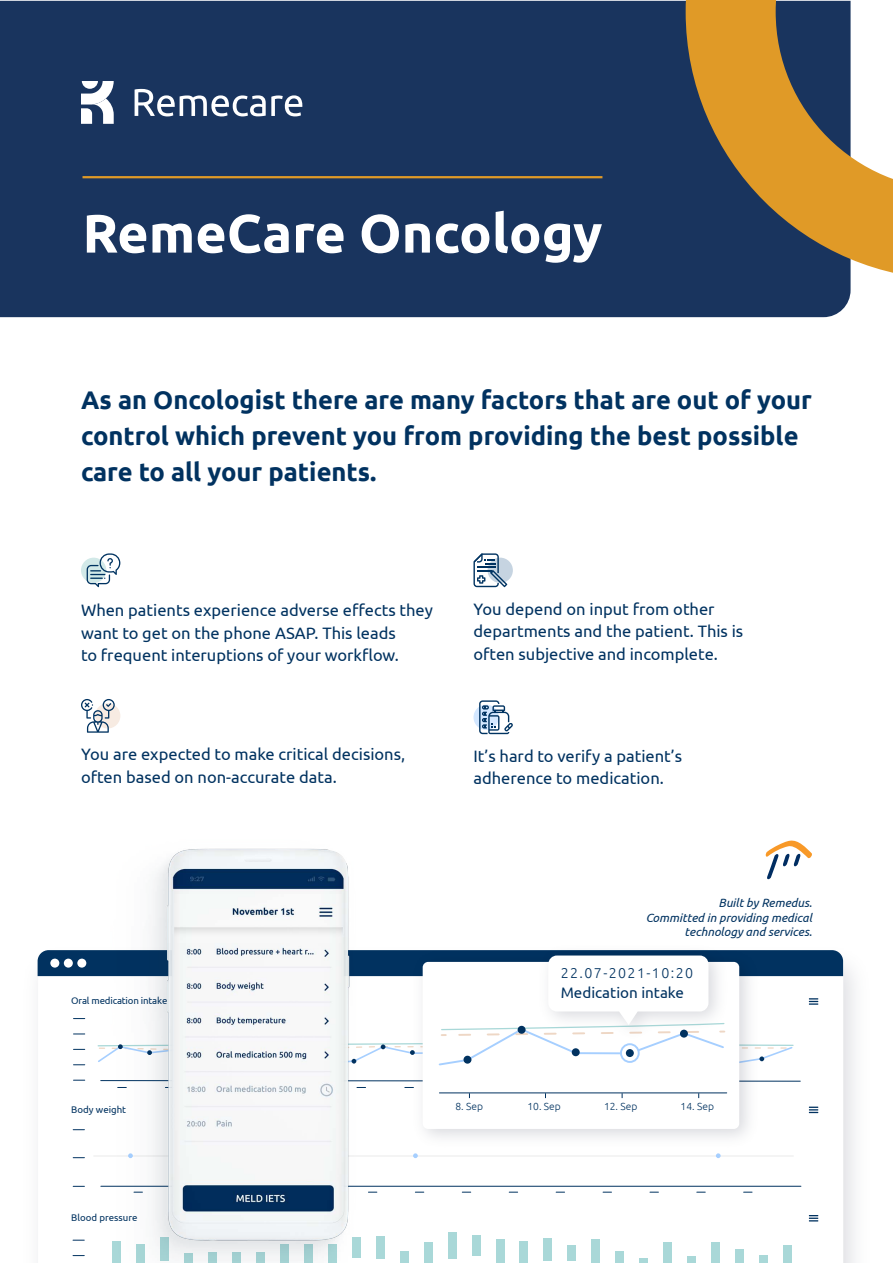
<style>
.page{position:relative;width:893px;height:1263px;background:#fff}
.page>*{position:absolute;margin:0;border:0;box-sizing:border-box;transform-origin:0 0}
.t1{font:700 54px "Ubuntu";color:#fff}
.t2{font:700 25.5px/36px "Ubuntu";color:#013260}
.t3{font:16.5px/22.5px "Ubuntu";color:#013260}
.t4{font:15.15px "Ubuntu";color:#013260}
.t5{font:300 14.25px "Ubuntu";letter-spacing:.1em;color:#013260}
.t6{font:italic 12px/14.4px "Ubuntu";color:#013260;text-align:right}
.t7{font:300 10.2px "Ubuntu";color:#013260}
.t8{font:9.6px "Ubuntu";color:#013260}
</style>
<div class="page">
<svg style="left:81px;top:558px;width:25px;height:25px"></svg>
<svg style="left:87px;top:553px;width:33px;height:34px"></svg>
<div style="left:95px;top:703px;width:25px;height:25px;background:#f7ebe2;border-radius:50%"></div>
<svg style="left:81px;top:699px;width:34px;height:34px"></svg>
<div style="left:488px;top:558px;width:25px;height:25px;background:#c6d4e1;border-radius:50%"></div>
<svg style="left:473px;top:553px;width:34px;height:34px"></svg>
<div style="left:473px;top:705px;width:26px;height:25px;background:#d3e7ff;border-radius:50%"></div>
<svg style="left:479px;top:700px;width:34px;height:34px"></svg>
<div style="left:0;top:1px;width:850px;height:316px;background:#19345e"></div>
<svg style="left:135px;top:89px;width:167px;height:27px"></svg>
<svg style="left:81px;top:81px;width:33px;height:43px"></svg>
<hr style="left:82px;top:176px;width:520px;height:2px;background:#e09a27">
<svg style="left:686px;top:0;width:207px;height:280px;background:#947e5a"></svg>
<svg style="left:73px;top:1080px;width:12px;height:1px"></svg>
<div style="left:352px;top:1236px;width:9px;height:21px;background:#a9d8d8"></div>
<div style="left:376px;top:1236px;width:9px;height:23px;background:#a9d8d8"></div>
<div style="left:400px;top:1251px;width:9px;height:12px;background:#a9d8d8"></div>
<div style="left:424px;top:1242px;width:9px;height:21px;background:#a9d8d8"></div>
<div style="left:448px;top:1232px;width:9px;height:27px;background:#a9d8d8"></div>
<div style="left:472px;top:1235px;width:9px;height:21px;background:#a9d8d8"></div>
<div style="left:496px;top:1239px;width:8px;height:24px;background:#a9d8d8"></div>
<div style="left:519px;top:1241px;width:9px;height:22px;background:#a9d8d8"></div>
<div style="left:543px;top:1238px;width:9px;height:23px;background:#a9d8d8"></div>
<div style="left:567px;top:1245px;width:9px;height:15px;background:#a9d8d8"></div>
<div style="left:591px;top:1239px;width:9px;height:24px;background:#a9d8d8"></div>
<div style="left:615px;top:1251px;width:9px;height:12px;background:#a9d8d8"></div>
<div style="left:639px;top:1258px;width:9px;height:5px;background:#a9d8d8"></div>
<div style="left:663px;top:1242px;width:9px;height:21px;background:#a9d8d8"></div>
<div style="left:711px;top:1242px;width:9px;height:21px;background:#a9d8d8"></div>
<div style="left:735px;top:1249px;width:9px;height:14px;background:#a9d8d8"></div>
<div style="left:759px;top:1255px;width:9px;height:8px;background:#a9d8d8"></div>
<div style="left:783px;top:1245px;width:9px;height:18px;background:#a9d8d8"></div>
<div style="left:687px;top:1256px;width:9px;height:7px;background:#a9d8d8"></div>
<svg style="left:809px;top:1106px;width:9px;height:7px"></svg>
<svg style="left:809px;top:1215px;width:9px;height:6px"></svg>
<hr style="left:101px;top:1186px;width:700px;height:1px;background:#013260">
<hr style="left:94px;top:1155px;width:699px;height:2px;background:#efefef">
<svg style="left:413px;top:1153px;width:5px;height:5px"></svg>
<svg style="left:716px;top:1153px;width:5px;height:5px"></svg>
<div style="left:423px;top:962px;width:316px;height:167px;background:#fff;border-radius:5px"></div>
<svg style="left:100px;top:1080px;width:701px;height:18px"></svg>
<hr style="left:439px;top:1092px;width:288px;height:1px;background:#013260">
<svg style="left:38px;top:950px;width:805px;height:118px"></svg>
<img style="left:105px;top:848px;width:252px;height:415px">
<svg style="left:765px;top:840px;width:47px;height:40px"></svg>
<h1 class="t1" style="left:82px;top:201px;width:521px">RemeCare Oncology</h1>
<h2 class="t2" style="left:81px;top:382px;width:732px">As an Oncologist there are many factors that are out of your control which prevent you from providing the best possible care to all your patients.</h2>
<p class="t3" style="left:81px;top:599px;width:353px">When patients experience adverse effects they want to get on the phone ASAP. This leads<br>to frequent interuptions of your workflow.</p>
<p class="t3" style="left:81px;top:743px;width:326px">You are expected to make critical decisions, often based on non-accurate data.</p>
<p class="t3" style="left:473px;top:597px;width:271px">You depend on input from other departments and the patient. This is often subjective and incomplete.</p>
<p class="t3" style="left:473px;top:744px;width:210px">It’s hard to verify a patient’s adherence to medication.</p>
<p class="t8" style="left:71px;top:995px;width:98px">Oral medication intake</p>
<p class="t8" style="left:71px;top:1103px;width:56px">Body weight</p>
<p class="t8" style="left:71px;top:1212px;width:68px">Blood pressure</p>
<p class="t6" style="left:646px;top:896px;width:168px">Built by Remedus.<br>Committed in providing medical technology and services.</p>
<p class="t5" style="left:561px;top:964px;width:134px">22.07-2021-10:20</p>
<p class="t4" style="left:561px;top:983px;width:125px">Medication intake</p>
<p class="t7" style="left:455px;top:1100px;width:29px">8. Sep</p>
<p class="t7" style="left:527px;top:1100px;width:35px">10. Sep</p>
<p class="t7" style="left:604px;top:1100px;width:35px">12. Sep</p>
<p class="t7" style="left:681px;top:1100px;width:35px">14. Sep</p>
</div>
